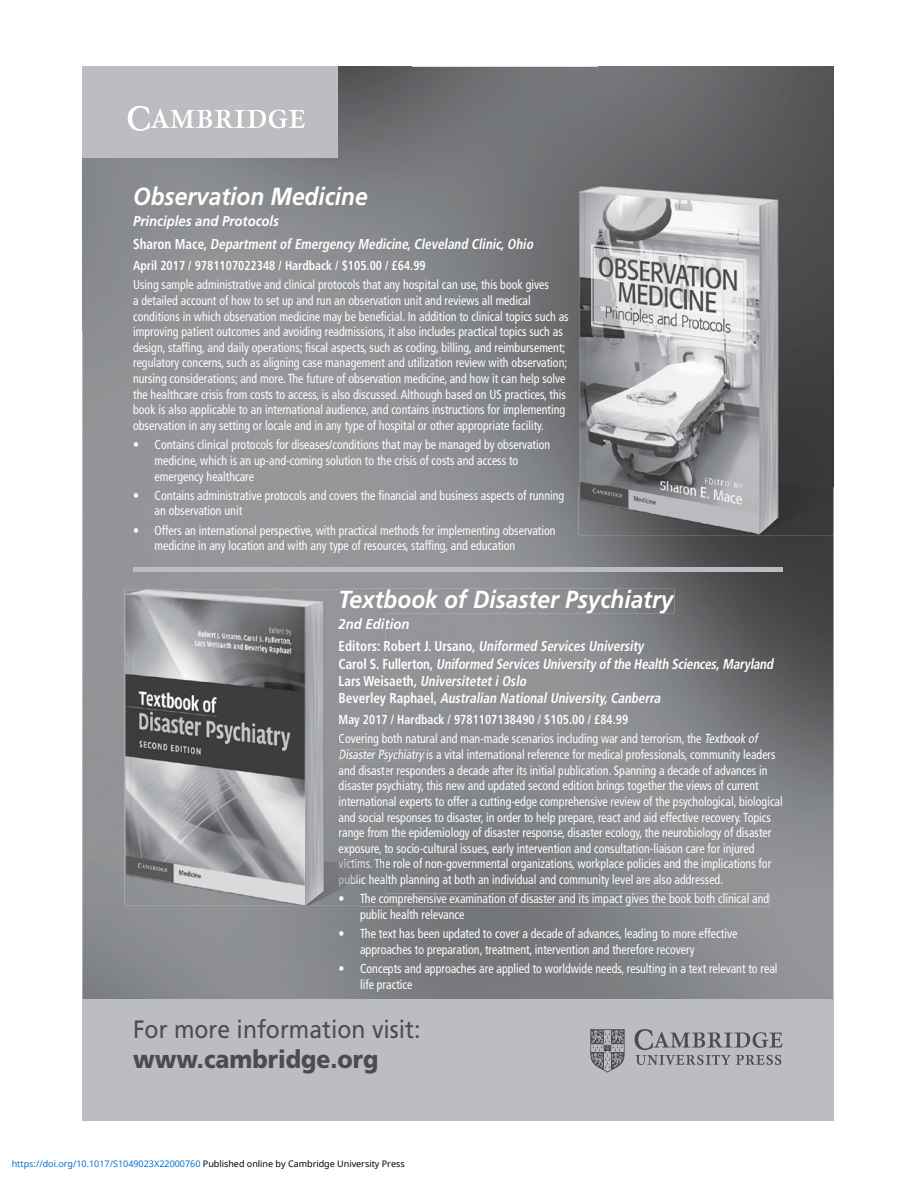
<style>
.page{position:relative;width:918px;height:1188px;background:#fff}
.page>*{position:absolute;margin:0;border:0;box-sizing:border-box;transform-origin:0 0}
.t1{font:25.05px "Frutiger LT Std";color:#4c4c4e;scale:.92 1}
.t2{font:900 25.05px "Frutiger LT Std";color:#4c4c4e;scale:.92 1}
.t3{font:italic 700 24.75px "Frutiger LT Std";color:#fff;scale:.92 1}
.t4{font:italic 700 condensed 14.4px/22.8px "Frutiger LT Std";color:#fff;scale:.92 1}
.t5{font:condensed 13.05px/15.6px "Frutiger LT Std";color:#fff;scale:.92 1}
.t6{font:700 condensed 13.05px "Frutiger LT Std";color:#fff;scale:.92 1}
.t7{font:italic condensed 13.05px "Frutiger LT Std";color:#fff;scale:.92 1}
.t8{font:9px "Noto Sans";color:#0172cf}
.s1{font-stretch:normal}
.s2{font-style:normal}
.s3{font-weight:700}
.s4{font-style:italic}
.s5{color:#d6d7d9}
.s6{color:#e9eaeb}
.s7{color:#c5c6c9}
.s8{color:#d0d1d2}
.s9{color:#d5d6d8}
.s10{color:#d9dbdc}
.s11{color:#000}
</style>
<div class="page">
<img style="left:82px;top:67px;width:329px;height:526px">
<img style="left:411px;top:67px;width:188px;height:421px">
<img style="left:599px;top:67px;width:235px;height:120px">
<img style="left:411px;top:488px;width:329px;height:511px">
<img style="left:740px;top:535px;width:94px;height:464px">
<img style="left:82px;top:593px;width:47px;height:406px">
<img style="left:364px;top:613px;width:47px;height:386px">
<img style="left:385px;top:589px;width:290px;height:24px">
<img style="left:385px;top:618px;width:24px;height:11px">
<img style="left:385px;top:641px;width:90px;height:12px">
<img style="left:385px;top:658px;width:48px;height:12px">
<img style="left:385px;top:675px;width:32px;height:12px">
<img style="left:385px;top:692px;width:52px;height:14px">
<div style="left:385px;top:714px;width:243px;height:13px;background:#8e9194"></div>
<div style="left:385px;top:734px;width:317px;height:12px;background:#8d8e91"></div>
<img style="left:385px;top:749px;width:40px;height:13px">
<div style="left:385px;top:765px;width:383px;height:13px;background:#898c8e"></div>
<div style="left:385px;top:780px;width:374px;height:13px;background:#898b8e"></div>
<div style="left:385px;top:796px;width:398px;height:13px;background:#888b8d"></div>
<img style="left:385px;top:812px;width:386px;height:12px">
<img style="left:385px;top:827px;width:386px;height:13px">
<img style="left:385px;top:843px;width:369px;height:13px">
<img style="left:385px;top:859px;width:386px;height:12px">
<img style="left:385px;top:874px;width:337px;height:13px">
<img style="left:385px;top:893px;width:384px;height:13px">
<div style="left:82px;top:999px;width:752px;height:122px;background:#bbbdc0"></div>
<div style="left:82px;top:67px;width:256px;height:91px;background:#bbbdc0"></div>
<svg style="left:128px;top:106px;width:177px;height:25px"></svg>
<svg style="left:590px;top:1029px;width:193px;height:44px"></svg>
<img style="left:579px;top:187px;width:255px;height:348px">
<img style="left:125px;top:589px;width:260px;height:317px">
<img style="left:341px;top:589px;width:44px;height:24px">
<svg style="left:340px;top:897px;width:4px;height:4px"></svg>
<img style="left:360px;top:893px;width:25px;height:13px">
<div style="left:133px;top:567px;width:650px;height:5px;background:#bbbdc0"></div>
<h2 class="t3" style="left:133px;top:182px;width:256px">Observation Medicine</h2>
<p class="t4" style="left:133px;top:210px;width:439px"><span class="s1">Principles and Protocols<br></span><span class="s2">S h a r o n M a c e ,</span> DepartmentofEmergency Medicine,Cleveland Clinic,Ohio</p>
<p class="t6" style="left:133px;top:258px;width:320px">April 2017 / 9781107022348 / Hardback / $105.00 / £64.99</p>
<p class="t5" style="left:133px;top:277px;width:475px">Using sample administrative and clinical protocols that any hospital can use, this book gives<br>a detailed account of how to set up and run an observation unit and reviews all medical conditions in which observation medicine may be beneficial. In addition to clinical topics such as improving patient outcomes and avoiding readmissions, it also includes practical topics such as design, staffing, and daily operations; fiscal aspects, such as coding, billing, and reimbursement; regulatory concerns, such as aligning case management and utilization review with observation; nursing considerations; and more. The future of observation medicine, and how it can help solve the healthcare crisis from costs to access, is also discussed. Although based on US practices, this book is also applicable to an international audience, and contains instructions for implementing observation in any setting or locale and in any type of hospital or other appropriate facility.</p>
<p class="t5" style="left:155px;top:437px;width:432px;text-indent:-21px">• Contains clinical protocols for diseases/conditions that may be managed by observation medicine, which is an up-and-coming solution to the crisis of costs and access to emergency healthcare</p>
<p class="t5" style="left:155px;top:488px;width:447px;text-indent:-21px">• Contains administrative protocols and covers the financial and business aspects of running an observation unit</p>
<p class="t5" style="left:155px;top:523px;width:437px;text-indent:-21px">• Offers an international perspective, with practical methods for implementing observation medicine in any location and with any type of resources, staffing, and education</p>
<h2 class="t3" style="left:339px;top:585px;width:366px">Textbook of Disaster Psychiatry</h2>
<p class="t4" style="left:339px;top:612px;width:333px"><span class="s1">2nd Edition<br></span><span class="s2">E d i t o r s : R o b e r t J. U r s a n o,</span> Uniformed Services University</p>
<p class="t4" style="left:339px;top:655px;width:477px;line-height:17.2px"><span class="s2">C a r o l S . F u l l e r t o n ,</span> Uniformed Services University of the Health Sciences, Maryland<br><span class="s2">L a r s We i s a e t h ,</span> Universitetet i Oslo<br><span class="s2">B e v e r l e y R a p h a e l ,</span> Australian National University, Canberra</p>
<p class="t5" style="left:339px;top:710px;width:459px;line-height:19.4px"><span class="s3">May 2017 / Hardback / 9781107138490 / $105.00 / £84.99<br></span>Covering both natural and man-made scenarios including war and terrorism, the <span class="s4">Textbook of</span></p>
<p class="t5" style="left:339px;top:747px;width:484px;text-indent:49px"><span class="s4">ychiatry</span> is a vital international reference for medical professionals, community leaders and disaster responders a decade after its initial publication. Spanning a decade of advances in disaster psychiatry, this new and updated second edition brings together the views of current international experts to offer a cutting-edge comprehensive review of the psychological, biological and social responses to disaster, in order to help prepare, react and aid effective recovery. Topics range from the epidemiology of disaster response, disaster ecology, the neurobiology of disaster exposure, to socio-cultural issues, early intervention and consultation-liaison care for injured <span class="s5">vi</span>ctims<span class="s6">.</span> The role of non-governmental organizations, workplace policies and the implications for <span class="s7">pu</span><span class="s8">b</span><span class="s9">l</span><span class="s10">ic</span> health planning at both an individual and community level are also addressed.</p>
<p class="t5" style="left:360px;top:891px;width:446px;text-indent:-21px">• The comprehensive examination of disaster and its impact gives the book both clinical and public health relevance</p>
<p class="t5" style="left:360px;top:926px;width:412px;text-indent:-21px">• The text has been updated to cover a decade of advances, leading to more effective approaches to preparation, treatment, intervention and therefore recovery</p>
<p class="t5" style="left:360px;top:961px;width:455px;text-indent:-21px">• Concepts and approaches are applied to worldwide needs, resulting in a text relevant to real life practice</p>
<p class="t7" style="left:339px;top:747px;width:58px">DisasterPs</p>
<h1 class="t1" style="left:133px;top:1014px;width:314px">For more information visit:</h1>
<h1 class="t2" style="left:133px;top:1044px;width:268px">www.cambridge.org</h1>
<p class="t8" style="left:12px;top:1157px;width:395px">https://doi.org/10.1017/S1049023X22000760 <span class="s11">Published online by Cambridge University Press</span></p>
</div>
